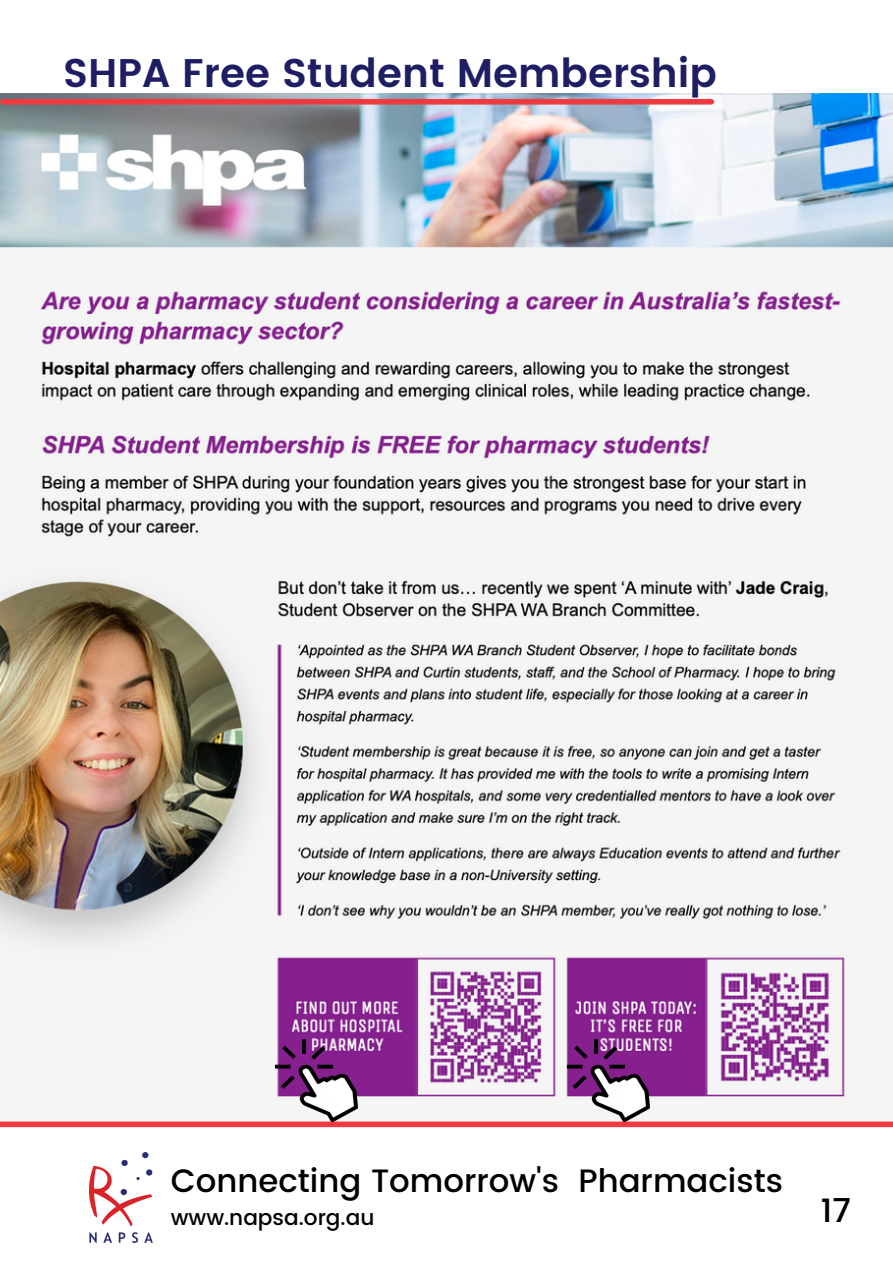
<style>
.page{position:relative;width:893px;height:1264px;background:#fff}
.page>*{position:absolute;margin:0;border:0;box-sizing:border-box;transform-origin:0 0}
.t1{font:600 40.05px "Poppins";color:#1e1e65}
.t2{font:500 33px "Poppins";color:#000}
.t3{font:500 32.4px "Poppins";color:#000}
.t4{font:500 21.6px "Poppins";color:#000}
</style>
<div class="page">
<img style="left:0;top:94px;width:892px;height:1016px">
<img style="left:89px;top:1152px;width:63px;height:90px">
<div style="left:0;top:1121px;width:892px;height:6px;background:#f13b41"></div>
<div style="left:3px;top:99px;width:708px;height:6px;background:#f13b41"></div>
<img style="left:275px;top:1039px;width:82px;height:82px">
<img style="left:567px;top:1039px;width:82px;height:82px">
<p class="t1" style="left:63px;top:50px;width:655px">SHPA Free Student Membership</p>
<p class="t3" style="left:171px;top:1161px;width:613px">Connecting Tomorrow's Pharmacists</p>
<p class="t4" style="left:171px;top:1204px;width:205px">www.napsa.org.au</p>
<p class="t2" style="left:820px;top:1191px;width:32px">17</p>
</div>
